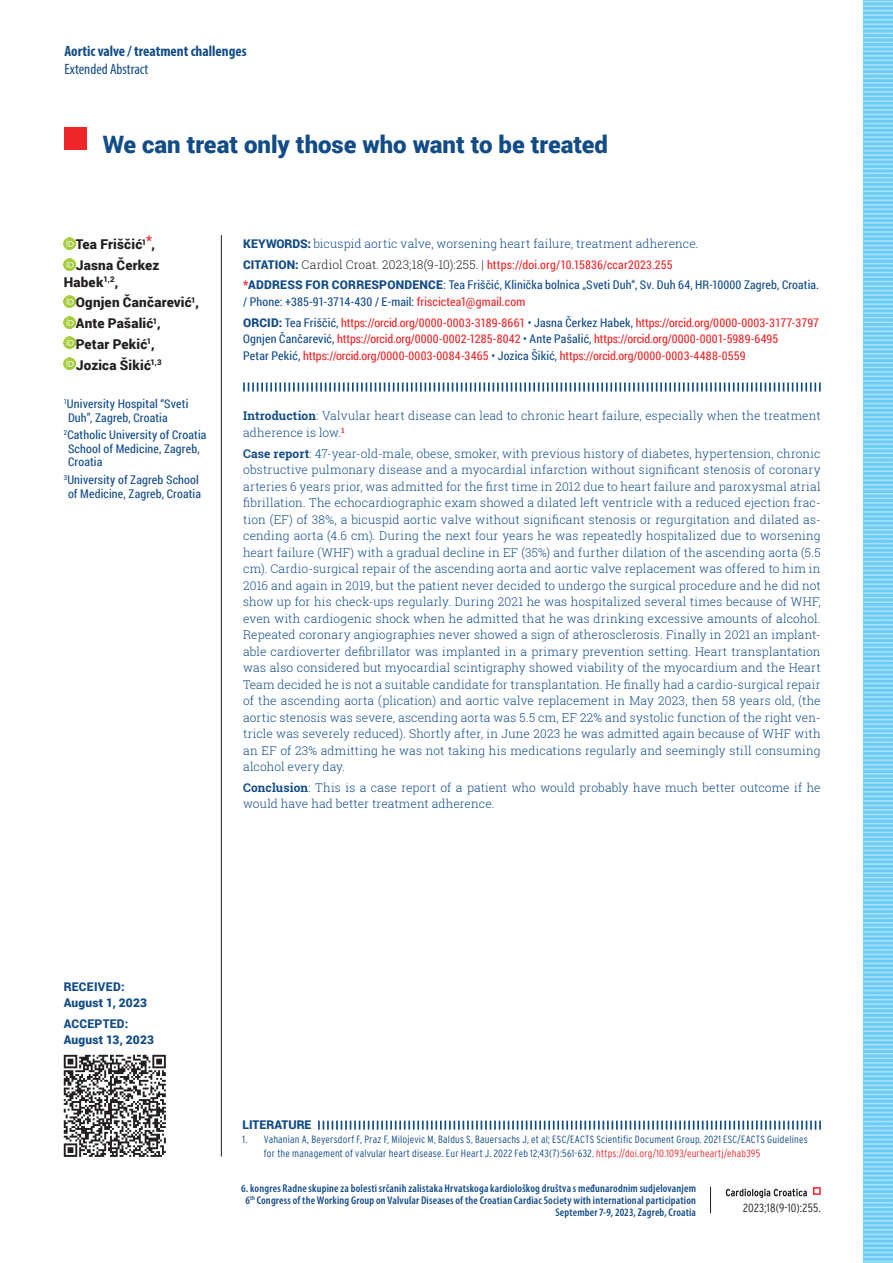
<style>
.page{position:relative;width:893px;height:1263px;background:#fff}
.page>*{position:absolute;margin:0;border:0;box-sizing:border-box;transform-origin:0 0}
.t1{font:900 24px "Roboto";color:#124c87}
.t2{font:700 condensed 15px "Myriad Pro";color:#124c87}
.t3{font:condensed 15px "Myriad Pro";color:#124c87}
.t4{font:900 13.5px/20.7px "Roboto";letter-spacing:.015em;color:#231f20}
.t5{font:300 12px/16.5px "Roboto Slab";letter-spacing:.01em;color:#124c87}
.t6{font:12px/16.5px "Roboto Condensed";letter-spacing:.01em;color:#ee2629}
.t7{font:12px/13.5px "Roboto Condensed";letter-spacing:.01em;color:#124c87}
.t8{font:900 12px/16.5px "Roboto";letter-spacing:.02em;color:#124c87}
.t9{font:300 condensed 12px "Interstate";letter-spacing:.015em;color:#231f20}
.t10{font:600 condensed 11.25px/12px "Myriad Pro";letter-spacing:.015em;color:#124c87;text-align:right}
.t11{font:300 condensed 10.5px/13.5px "Interstate";letter-spacing:.02em;color:#124c87}
.s1{font-family:"Roboto";font-weight:900}
.s2{font-family:"Roboto";font-weight:900;color:#124c87}
.s3{font-family:"Roboto Slab";font-weight:300;color:#231f20}
.s4{color:#ee2629}
.s5{font-family:"Roboto"}
.s6{color:#124c87}
.s7{font-weight:700}
</style>
<div class="page">
<svg style="left:726px;top:1188px;width:81px;height:10px"></svg>
<div style="left:813px;top:1187px;width:8px;height:8px;border:2px solid #ee2629"></div>
<svg style="left:710px;top:1187px;width:1px;height:26px"></svg>
<svg style="left:863px;top:0;width:30px;height:1263px"></svg>
<div style="left:65px;top:128px;width:22px;height:22px;background:#ee2629"></div>
<svg style="left:64px;top:237px;width:12px;height:12px"></svg>
<svg style="left:64px;top:258px;width:12px;height:12px"></svg>
<svg style="left:64px;top:295px;width:12px;height:12px"></svg>
<svg style="left:64px;top:316px;width:12px;height:12px"></svg>
<svg style="left:64px;top:337px;width:12px;height:12px"></svg>
<svg style="left:64px;top:358px;width:12px;height:12px"></svg>
<hr style="left:221px;top:235px;width:1px;height:922px;background:#231f20">
<svg style="left:243px;top:383px;width:578px;height:9px"></svg>
<svg style="left:318px;top:1120px;width:503px;height:9px"></svg>
<svg style="left:64px;top:1055px;width:102px;height:102px"></svg>
<p class="t2" style="left:65px;top:42px;width:184px">Aortic valve / treatment challenges</p>
<p class="t3" style="left:65px;top:60px;width:85px">Extended Abstract</p>
<h1 class="t1" style="left:103px;top:127px;width:507px">We can treat only those who want to be treated</h1>
<p class="t4" style="left:76px;top:234px;width:85px">Tea Friščić<sup>1</sup><sup>*</sup>,<br>Jasna Čerkez</p>
<p class="t4" style="left:76px;top:271px;width:125px;text-indent:-12px">Habek<sup>1,2</sup>,<br>Ognjen Čančarević<sup>1</sup>,<br>Ante Pašalić<sup>1</sup>,<br>Petar Pekić<sup>1</sup>,<br>Jozica Šikić<sup>1,3</sup></p>
<p class="t7" style="left:68px;top:397px;width:122px;text-indent:-4px"><sup>1</sup>University Hospital “Sveti<br>Duh”, Zagreb, Croatia</p>
<p class="t7" style="left:68px;top:428px;width:140px;text-indent:-4px"><sup>2</sup>Catholic University of Croatia<br>School of Medicine, Zagreb,<br>Croatia</p>
<p class="t7" style="left:64px;top:473px;width:139px;text-align:center"><sup>3</sup>University of Zagreb School of Medicine, Zagreb, Croatia</p>
<p class="t5" style="left:243px;top:235px;width:457px"><span class="s1">KEYWORDS:</span> bicuspid aortic valve, worsening heart failure, treatment adherence.</p>
<p class="t6" style="left:243px;top:256px;width:431px"><span class="s2">CITATION:</span> <span class="s3">Cardiol Croat. 2023;18(9-10):255. |</span> https://doi.org/10.15836/ccar2023.255</p>
<p class="t8" style="left:243px;top:276px;width:22px"><span class="s4">*</span>Address</p>
<p class="t8" style="left:306px;top:276px;width:35px">for corres</p>
<p class="t8" style="left:379px;top:276px;width:17px">pondence</p>
<p class="t7" style="left:243px;top:276px;width:577px;line-height:16.5px;text-indent:200px"><span class="s5">:</span> Tea Friščić, Klinička bolnica „Sveti Duh“, Sv. Duh 64, HR-10000 Zagreb, Croatia. / Phone: +385-91-3714-430 / E-mail: <span class="s4">friscictea1@gmail.com</span></p>
<p class="t6" style="left:243px;top:314px;width:577px"><span class="s2">ORCID:</span> <span class="s6">Tea Friščić,</span> https://orcid.org/0000-0003-3189-8661 <span class="s6">• Jasna Čerkez Habek,</span> https://orcid.org/0000-0003-3177-3797<br><span class="s6">Ognjen Čančarević,</span> https://orcid.org/0000-0002-1285-8042 <span class="s6">• Ante Pašalić,</span> https://orcid.org/0000-0001-5989-6495<br><span class="s6">Petar Pekić,</span> https://orcid.org/0000-0003-0084-3465 <span class="s6">• Jozica Šikić,</span> https://orcid.org/0000-0003-4488-0559</p>
<p class="t5" style="left:243px;top:407px;width:579px"><span class="s7">Introduction</span>: Valvular heart disease can lead to chronic heart failure, especially when the treatment adherence is low.<sup>1</sup></p>
<p class="t5" style="left:243px;top:445px;width:579px;text-align:justify"><span class="s7">Case report</span>: 47-year-old-male, obese, smoker, with previous history of diabetes, hypertension, chronic obstructive pulmonary disease and a myocardial infarction without significant stenosis of coronary arteries 6 years prior, was admitted for the first time in 2012 due to heart failure and paroxysmal atrial fibrillation. The echocardiographic exam showed a dilated left ventricle with a reduced ejection frac&shy;tion (EF) of 38%, a bicuspid aortic valve without significant stenosis or regurgitation and dilated as&shy;cending aorta (4.6 cm). During the next four years he was repeatedly hospitalized due to worsening heart failure (WHF) with a gradual decline in EF (35%) and further dilation of the ascending aorta (5.5 cm). Cardio-surgical repair of the ascending aorta and aortic valve replacement was offered to him in 2016 and again in 2019, but the patient never decided to undergo the surgical procedure and he did not show up for his check-ups regularly. During 2021 he was hospitalized several times because of WHF, even with cardiogenic shock when he admitted that he was drinking excessive amounts of alcohol.<br>Repeated coronary angiographies never showed a sign of atherosclerosis. Finally in 2021 an implant&shy;able cardioverter defibrillator was implanted in a primary prevention setting. Heart transplantation was also considered but myocardial scintigraphy showed viability of the myocardium and the Heart Team decided he is not a suitable candidate for transplantation. He finally had a cardio-surgical repair of the ascending aorta (plication) and aortic valve replacement in May 2023, then 58 years old, (the aortic stenosis was severe, ascending aorta was 5.5 cm, EF 22% and systolic function of the right ven&shy;tricle was severely reduced). Shortly after, in June 2023 he was admitted again because of WHF with an EF of 23% admitting he was not taking his medications regularly and seemingly still consuming alcohol every day.</p>
<p class="t5" style="left:243px;top:779px;width:579px"><span class="s7">Conclusion</span>: This is a case report of a patient who would probably have much better outcome if he would have had better treatment adherence.</p>
<p class="t8" style="left:64px;top:978px;width:16px">Recei</p>
<p class="t8" style="left:64px;top:978px;width:85px;text-indent:34px">ved:<br>August 1, 2023</p>
<p class="t8" style="left:64px;top:1015px;width:17px">Acce</p>
<p class="t8" style="left:95px;top:1015px;width:17px">pted</p>
<p class="t8" style="left:64px;top:1015px;width:92px;text-indent:61px">:<br>August 13, 2023</p>
<p class="t8" style="left:243px;top:1116px;width:70px">LITERATURE</p>
<p class="t11" style="left:264px;top:1133px;width:545px;text-indent:-21px">1. Vahanian A, Beyersdorf F, Praz F, Milojevic M, Baldus S, Bauersachs J, et al; ESC/EACTS Scientific Document Group. 2021 ESC/EACTS Guidelines for the management of valvular heart disease. Eur Heart J. 2022 Feb 12;43(7):561-632. <span class="s4">https://doi.org/10.1093/eurheartj/ehab395</span></p>
<p class="t10" style="left:241px;top:1182px;width:456px">6. kongres Radne skupine za bolesti srčanih zalistaka Hrvatskoga kardiološkog društva s međunarodnim sudjelovanjem<br>6<sup>th</sup> Congress of the Working Group on Valvular Diseases of the Croatian Cardiac Society with international participation<br>September 7-9, 2023, Zagreb, Croatia</p>
<p class="t9" style="left:743px;top:1201px;width:79px">2023;18(9-10):255.</p>
</div>
